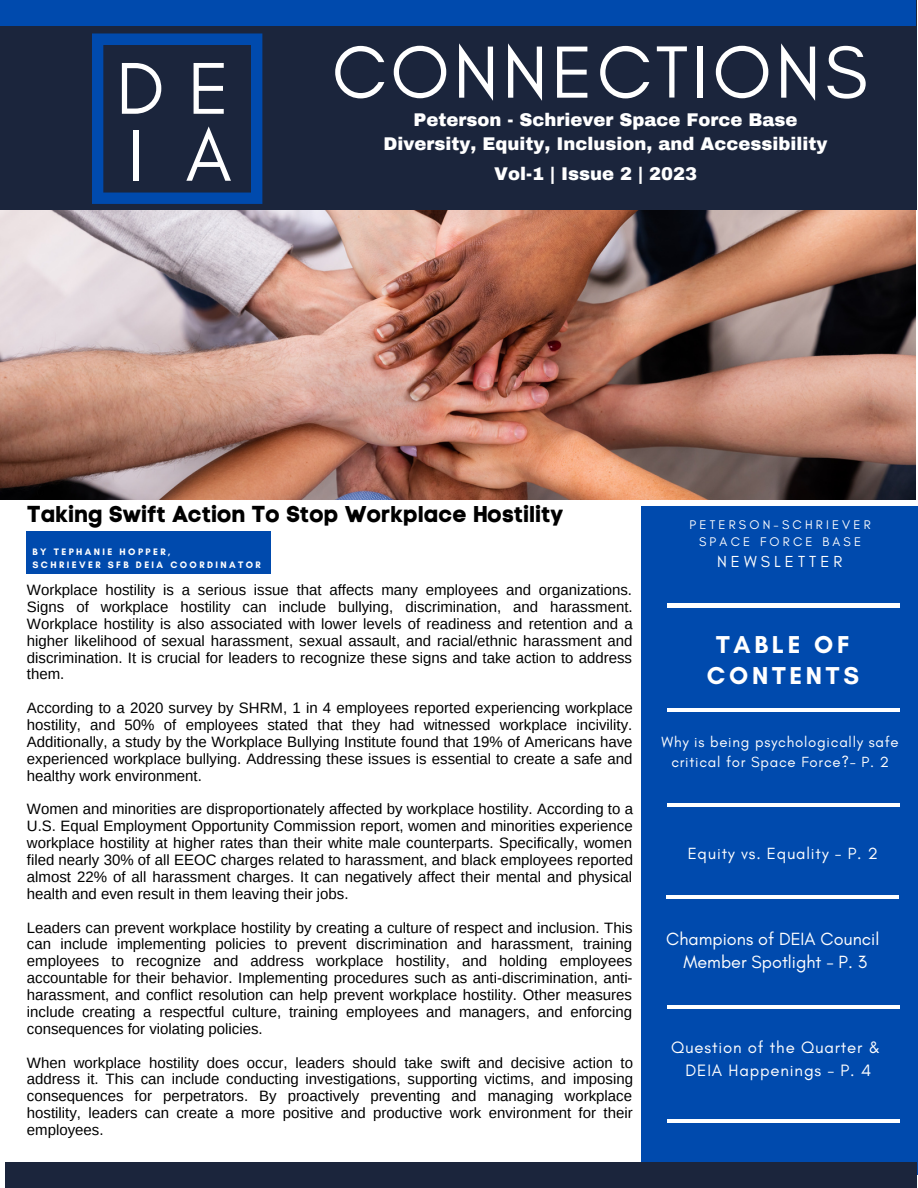
<style>
.page{position:relative;width:918px;height:1188px;background:#fff}
.page>*{position:absolute;margin:0;border:0;box-sizing:border-box;transform-origin:0 0}
.t1{font:75.15px "Glacial Indifference";letter-spacing:.05em;color:#fff}
.t2{font:74.7px "Glacial Indifference";color:#fff}
.t3{font:700 24.9px/30.8px "Glacial Indifference";letter-spacing:.15em;color:#fff;text-align:center}
.t4{font:22.8px "Code Pro Bold LC";color:#000}
.t5{font:900 18px/24.8px "Archivo";color:#fff;text-align:center}
.t6{font:18px/23.7px "Glacial Indifference";color:#fff;text-align:center}
.t7{font:16.8px/22.5px "Glacial Indifference";letter-spacing:.05em;color:#fff;text-align:center}
.t8{font:16.5px "Glacial Indifference";letter-spacing:.05em;color:#fff}
.t9{font:16.2px "Glacial Indifference";letter-spacing:.25em;color:#fff}
.t10{font:15px/16.8px "Arimo";color:#000;text-align:justify}
.t11{font:15px/20.2px "Glacial Indifference";letter-spacing:.05em;color:#fff;text-align:center}
.t12{font:12.75px/17px "Glacial Indifference";letter-spacing:.25em;color:#fff;text-align:center}
.t13{font:700 9.6px/12.8px "Glacial Indifference";letter-spacing:.25em;color:#fff}
</style>
<div class="page">
<img style="left:0;top:209px;width:916px;height:291px">
<div style="left:0;top:0;width:917px;height:209px;background:#1b253c"></div>
<svg style="left:92px;top:33px;width:170px;height:171px"></svg>
<div style="left:641px;top:507px;width:277px;height:668px;background:#004aad"></div>
<hr style="left:667px;top:604px;width:233px;height:3px;background:#fff">
<hr style="left:667px;top:708px;width:233px;height:3px;background:#fff">
<hr style="left:667px;top:803px;width:233px;height:4px;background:#fff">
<hr style="left:666px;top:895px;width:233px;height:4px;background:#fff">
<hr style="left:667px;top:1006px;width:233px;height:3px;background:#fff">
<hr style="left:667px;top:1119px;width:233px;height:3px;background:#fff">
<div style="left:0;top:0;width:916px;height:26px;background:#004aad"></div>
<div style="left:5px;top:1162px;width:911px;height:26px;background:#1b253c"></div>
<div style="left:27px;top:531px;width:244px;height:43px;background:#004aad"></div>
<h2 class="t2" style="left:116px;top:43px;width:115px">D E</h2>
<h2 class="t2" style="left:127px;top:110px;width:106px">I A</h2>
<h1 class="t1" style="left:332px;top:26px;width:537px">CONNECTIONS</h1>
<p class="t5" style="left:383px;top:107px;width:445px">Peterson - Schriever Space Force Base<br>Diversity, Equity, Inclusion, and Accessibility</p>
<p class="t5" style="left:494px;top:161px;width:205px">Vol-1 | Issue 2 | 2023</p>
<h3 class="t4" style="left:27px;top:500px;width:539px">Taking Swift Action To Stop Workplace Hostility</h3>
<p class="t13" style="left:33px;top:545px;width:230px">BY TEPHANIE HOPPER,<br>SCHRIEVER SFB DEIA COORDINATOR</p>
<p class="t10" style="left:27px;top:581px;width:607px">Workplace hostility is a serious issue that affects many employees and organizations.<br>Signs of workplace hostility can include bullying, discrimination, and harassment.<br>Workplace hostility is also associated with lower levels of readiness and retention and a higher likelihood of sexual harassment, sexual assault, and racial/ethnic harassment and discrimination. It is crucial for leaders to recognize these signs and take action to address them.</p>
<p class="t10" style="left:27px;top:700px;width:608px">According to a 2020 survey by SHRM, 1 in 4 employees reported experiencing workplace hostility, and 50% of employees stated that they had witnessed workplace incivility.<br>Additionally, a study by the Workplace Bullying Institute found that 19% of Americans have experienced workplace bullying. Addressing these issues is essential to create a safe and healthy work environment.</p>
<p class="t10" style="left:27px;top:801px;width:608px">Women and minorities are disproportionately affected by workplace hostility. According to a U.S. Equal Employment Opportunity Commission report, women and minorities experience workplace hostility at higher rates than their white male counterparts. Specifically, women filed nearly 30% of all EEOC charges related to harassment, and black employees reported almost 22% of all harassment charges. It can negatively affect their mental and physical health and even result in them leaving their jobs.</p>
<p class="t10" style="left:27px;top:919px;width:607px">Leaders can prevent workplace hostility by creating a culture of respect and inclusion. This can include implementing policies to prevent discrimination and harassment, training employees to recognize and address workplace hostility, and holding employees accountable for their behavior. Implementing procedures such as anti-discrimination, anti&shy;harassment, and conflict resolution can help prevent workplace hostility. Other measures include creating a respectful culture, training employees and managers, and enforcing consequences for violating policies.</p>
<p class="t10" style="left:27px;top:1054px;width:608px">When workplace hostility does occur, leaders should take swift and decisive action to address it. This can include conducting investigations, supporting victims, and imposing consequences for perpetrators. By proactively preventing and managing workplace hostility, leaders can create a more positive and productive work environment for their employees.</p>
<p class="t12" style="left:690px;top:516px;width:183px">PETERSON-SCHRIEVER<br>SPACE FORCE BASE</p>
<p class="t9" style="left:717px;top:552px;width:127px">NEWSLETTER</p>
<h3 class="t3" style="left:707px;top:629px;width:154px">TABLE OF<br>CONTENTS</h3>
<p class="t11" style="left:662px;top:731px;width:239px">Why is being psychologically safe critical for Space Force?- P. 2</p>
<p class="t8" style="left:688px;top:843px;width:192px">Equity vs. Equality - P. 2</p>
<p class="t6" style="left:666px;top:927px;width:215px">Champions of DEIA Council<br>Member Spotlight - P. 3</p>
<p class="t7" style="left:671px;top:1036px;width:211px">Question of the Quarter &amp;<br>DEIA Happenings - P. 4</p>
</div>
